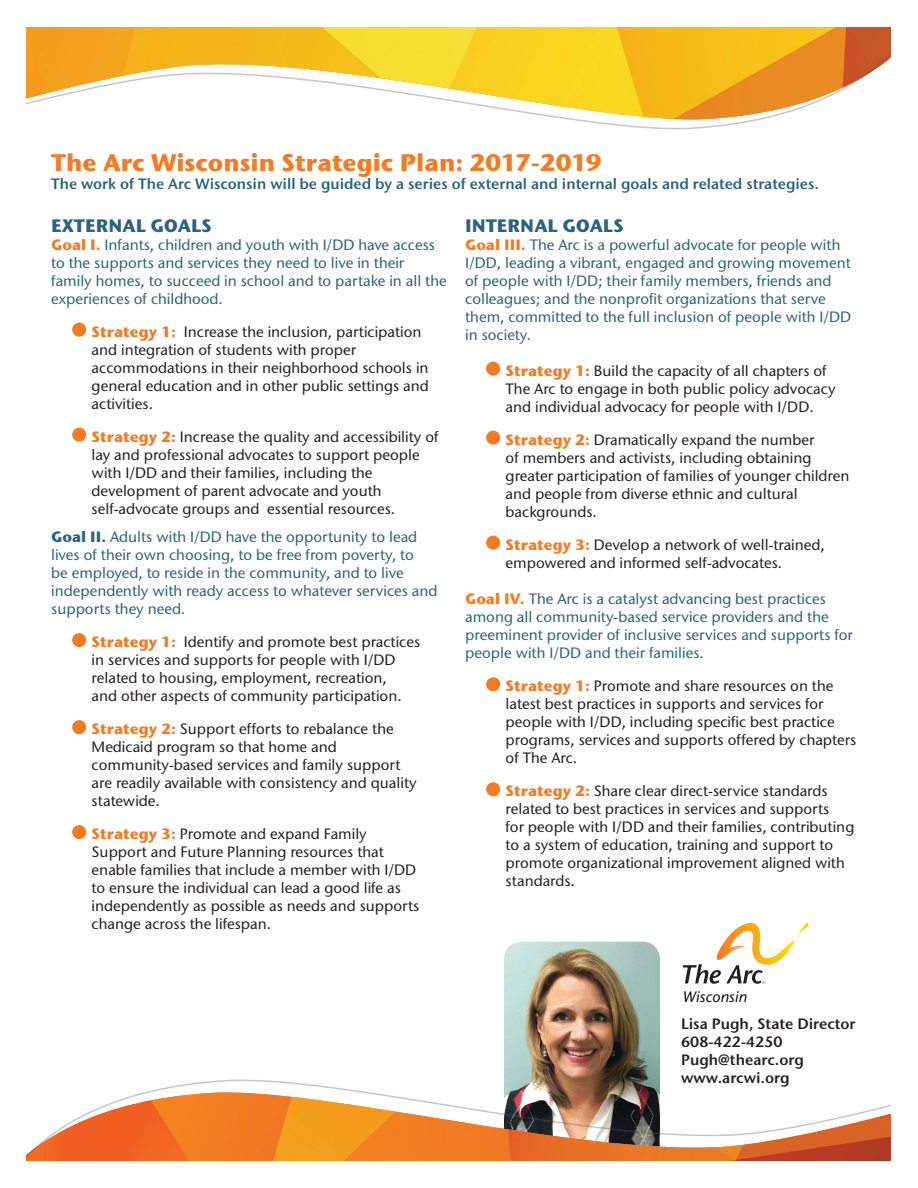
<style>
.page{position:relative;width:918px;height:1188px;background:#fff}
.page>*{position:absolute;margin:0;border:0;box-sizing:border-box;transform-origin:0 0}
.t1{font:700 24px "Stone Sans ITC Std";color:#f47b21}
.t2{font:700 18px "Stone Sans ITC Std";color:#2b627f}
.t3{font:italic 500 15.15px "Stone Sans ITC Std";color:#050504}
.t4{font:500 15px/18px "Stone Sans ITC Std";color:#231f20}
.t5{font:500 15px/18px "Stone Sans ITC Std";color:#2b627f}
.t6{font:600 15px "Stone Sans ITC Std";color:#2b627f}
.t7{font:600 15px/18px "Stone Sans ITC Std";color:#231f20}
.s1{font-weight:700;color:#f47b21}
.s2{font-weight:700}
</style>
<div class="page">
<img style="left:504px;top:942px;width:156px;height:136px">
<svg style="left:26px;top:1078px;width:865px;height:83px"></svg>
<svg style="left:26px;top:27px;width:865px;height:103px"></svg>
<div style="left:72px;top:323px;width:14px;height:14px;background:#f47b21;border-radius:50%"></div>
<div style="left:72px;top:428px;width:14px;height:14px;background:#f47b21;border-radius:50%"></div>
<div style="left:72px;top:633px;width:14px;height:14px;background:#f47b21;border-radius:50%"></div>
<div style="left:72px;top:720px;width:14px;height:14px;background:#f47b21;border-radius:50%"></div>
<div style="left:72px;top:825px;width:14px;height:14px;background:#f47b21;border-radius:50%"></div>
<div style="left:486px;top:362px;width:14px;height:14px;background:#f47b21;border-radius:50%"></div>
<div style="left:486px;top:431px;width:14px;height:14px;background:#f47b21;border-radius:50%"></div>
<div style="left:486px;top:536px;width:14px;height:14px;background:#f47b21;border-radius:50%"></div>
<div style="left:486px;top:677px;width:14px;height:14px;background:#f47b21;border-radius:50%"></div>
<div style="left:486px;top:782px;width:14px;height:14px;background:#f47b21;border-radius:50%"></div>
<img style="left:716px;top:923px;width:93px;height:42px">
<svg style="left:683px;top:964px;width:82px;height:20px"></svg>
<h1 class="t1" style="left:51px;top:147px;width:552px">The Arc Wisconsin Strategic Plan: 2017-2019</h1>
<p class="t6" style="left:51px;top:174px;width:769px">The work of The Arc Wisconsin will be guided by a series of external and internal goals and related strategies.</p>
<p class="t2" style="left:51px;top:214px;width:162px">EXTERNAL GOALS</p>
<p class="t5" style="left:51px;top:235px;width:397px"><span class="s1">Goal I.</span> Infants, children and youth with I/DD have access to the supports and services they need to live in their family homes, to succeed in school and to partake in all the experiences of childhood.</p>
<p class="t4" style="left:92px;top:322px;width:339px"><span class="s1">Strategy 1:</span> Increase the inclusion, participation and integration of students with proper accommodations in their neighborhood schools in general education and in other public settings and activities.</p>
<p class="t4" style="left:92px;top:427px;width:348px"><span class="s1">Strategy 2:</span> Increase the quality and accessibility of lay and professional advocates to support people with I/DD and their families, including the development of parent advocate and youth self-advocate groups and essential resources.</p>
<p class="t5" style="left:51px;top:528px;width:388px"><span class="s2">Goal II.</span> Adults with I/DD have the opportunity to lead lives of their own choosing, to be free from poverty, to<br>be employed, to reside in the community, and to live independently with ready access to whatever services and supports they need.</p>
<p class="t4" style="left:92px;top:633px;width:330px"><span class="s1">Strategy 1:</span> Identify and promote best practices in services and supports for people with I/DD related to housing, employment, recreation,<br>and other aspects of community participation.</p>
<p class="t4" style="left:92px;top:720px;width:327px"><span class="s1">Strategy 2:</span> Support efforts to rebalance the Medicaid program so that home and community-based services and family support are readily available with consistency and quality statewide.</p>
<p class="t4" style="left:92px;top:825px;width:329px"><span class="s1">Strategy 3:</span> Promote and expand Family Support and Future Planning resources that enable families that include a member with I/DD to ensure the individual can lead a good life as independently as possible as needs and supports change across the lifespan.</p>
<p class="t2" style="left:465px;top:214px;width:160px">INTERNAL GOALS</p>
<p class="t5" style="left:465px;top:235px;width:388px"><span class="s1">Goal III.</span> The Arc is a powerful advocate for people with I/DD, leading a vibrant, engaged and growing movement of people with I/DD; their family members, friends and colleagues; and the nonprofit organizations that serve them, committed to the full inclusion of people with I/DD in society.</p>
<p class="t4" style="left:506px;top:361px;width:331px"><span class="s1">Strategy 1:</span> Build the capacity of all chapters of<br>The Arc to engage in both public policy advocacy and individual advocacy for people with I/DD.</p>
<p class="t4" style="left:506px;top:430px;width:345px"><span class="s1">Strategy 2:</span> Dramatically expand the number<br>of members and activists, including obtaining greater participation of families of younger children and people from diverse ethnic and cultural backgrounds.</p>
<p class="t4" style="left:506px;top:535px;width:321px"><span class="s1">Strategy 3:</span> Develop a network of well-trained, empowered and informed self-advocates.</p>
<p class="t5" style="left:465px;top:590px;width:389px"><span class="s1">Goal IV.</span> The Arc is a catalyst advancing best practices among all community-based service providers and the preeminent provider of inclusive services and supports for people with I/DD and their families.</p>
<p class="t4" style="left:506px;top:677px;width:352px"><span class="s1">Strategy 1:</span> Promote and share resources on the latest best practices in supports and services for people with I/DD, including specific best practice programs, services and supports offered by chapters of The Arc.</p>
<p class="t4" style="left:506px;top:782px;width:350px"><span class="s1">Strategy 2:</span> Share clear direct-service standards related to best practices in services and supports<br>for people with I/DD and their families, contributing to a system of education, training and support to promote organizational improvement aligned with standards.</p>
<p class="t3" style="left:683px;top:988px;width:66px">Wisconsin</p>
<p class="t7" style="left:681px;top:1015px;width:176px">Lisa Pugh, State Director<br>608-422-4250<br>Pugh@thearc.org www.arcwi.org</p>
</div>
